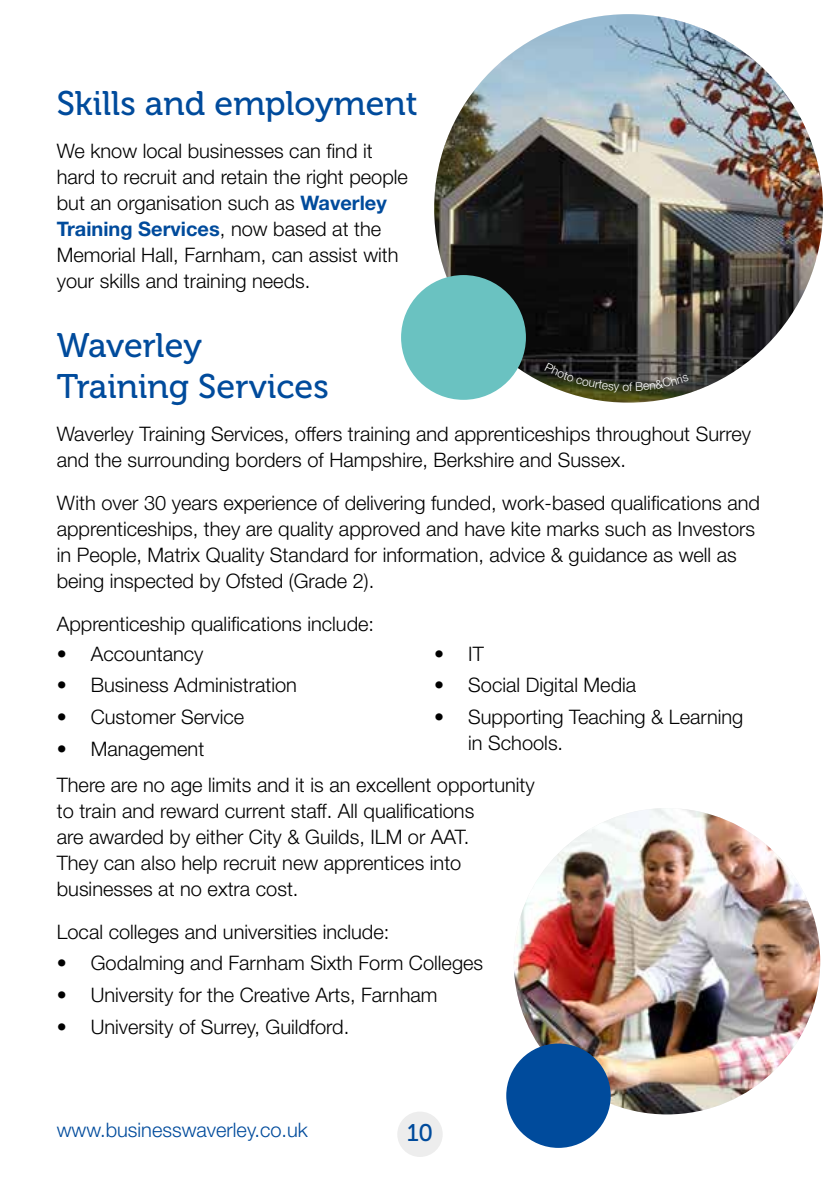
<style>
.page{position:relative;width:840px;height:1191px;background:#fff}
.page>*{position:absolute;margin:0;border:0;box-sizing:border-box;transform-origin:0 0}
.t1{font:34px/40.8px "Museo 500";color:#004b9c}
.t2{font:24px "Museo 500";color:#004b9c}
.t3{font:300 20px/26px "Helvetica Neue LT Std";color:#000}
.t4{font:300 20px "Helvetica Neue LT Std";color:#004b9c}
.t5{font:300 12px "Helvetica Neue LT Std";color:#fff}
.s1{font-weight:700;color:#004b9c}
</style>
<div class="page">
<div style="left:397px;top:1111px;width:45px;height:46px;background:#ededed;border-radius:50%"></div>
<img style="left:434px;top:14px;width:388px;height:389px;border-radius:194px">
<img style="left:513px;top:808px;width:306px;height:306px;border-radius:153px">
<div style="left:506px;top:1043px;width:104px;height:104px;background:#004b9c;border-radius:50%"></div>
<div style="left:401px;top:275px;width:124px;height:125px;background:#6ac2c1;border-radius:50%"></div>
<svg style="left:544px;top:363px;width:84px;height:30px"></svg>
<svg style="left:635px;top:374px;width:53px;height:16px"></svg>
<h1 class="t1" style="left:57px;top:83px;width:362px">Skills and employment</h1>
<p class="t3" style="left:57px;top:137px;width:352px">We know local businesses can find it hard to recruit and retain the right people but an organisation such as <span class="s1">Waverley Training Services</span>, now based at the Memorial Hall, Farnham, can assist with your skills and training needs.</p>
<h1 class="t1" style="left:57px;top:325px;width:273px">Waverley<br>Training Services</h1>
<p class="t3" style="left:57px;top:420px;width:695px">Waverley Training Services, offers training and apprenticeships throughout Surrey and the surrounding borders of Hampshire, Berkshire and Sussex.</p>
<p class="t3" style="left:57px;top:489px;width:704px">With over 30 years experience of delivering funded, work-based qualifications and apprenticeships, they are quality approved and have kite marks such as Investors in People, Matrix Quality Standard for information, advice &amp; guidance as well as being inspected by Ofsted (Grade 2).</p>
<p class="t3" style="left:57px;top:610px;width:319px">Apprenticeship qualifications include:</p>
<p class="t5" style="left:628px;top:379px;width:5px">f</p>
<p class="t3" style="left:57px;top:640px;width:148px">• Accountancy</p>
<p class="t3" style="left:57px;top:672px;width:241px">• Business Administration</p>
<p class="t3" style="left:57px;top:703px;width:189px">• Customer Service</p>
<p class="t3" style="left:57px;top:735px;width:149px">• Management</p>
<p class="t3" style="left:434px;top:640px;width:51px">• IT</p>
<p class="t3" style="left:434px;top:672px;width:203px">• Social Digital Media</p>
<p class="t3" style="left:468px;top:703px;width:276px;text-indent:-34px">• Supporting Teaching &amp; Learning in Schools.</p>
<p class="t3" style="left:57px;top:771px;width:479px">There are no age limits and it is an excellent opportunity to train and reward current staff. All qualifications<br>are awarded by either City &amp; Guilds, ILM or AAT.<br>They can also help recruit new apprentices into businesses at no extra cost.</p>
<p class="t3" style="left:57px;top:918px;width:334px">Local colleges and universities include:</p>
<p class="t3" style="left:57px;top:950px;width:427px">• Godalming and Farnham Sixth Form Colleges</p>
<p class="t3" style="left:57px;top:981px;width:382px">• University for the Creative Arts, Farnham</p>
<p class="t3" style="left:57px;top:1013px;width:294px">• University of Surrey, Guildford.</p>
<p class="t4" style="left:57px;top:1117px;width:252px">www.businesswaverley.co.uk</p>
<p class="t2" style="left:406px;top:1119px;width:28px">10</p>
</div>
